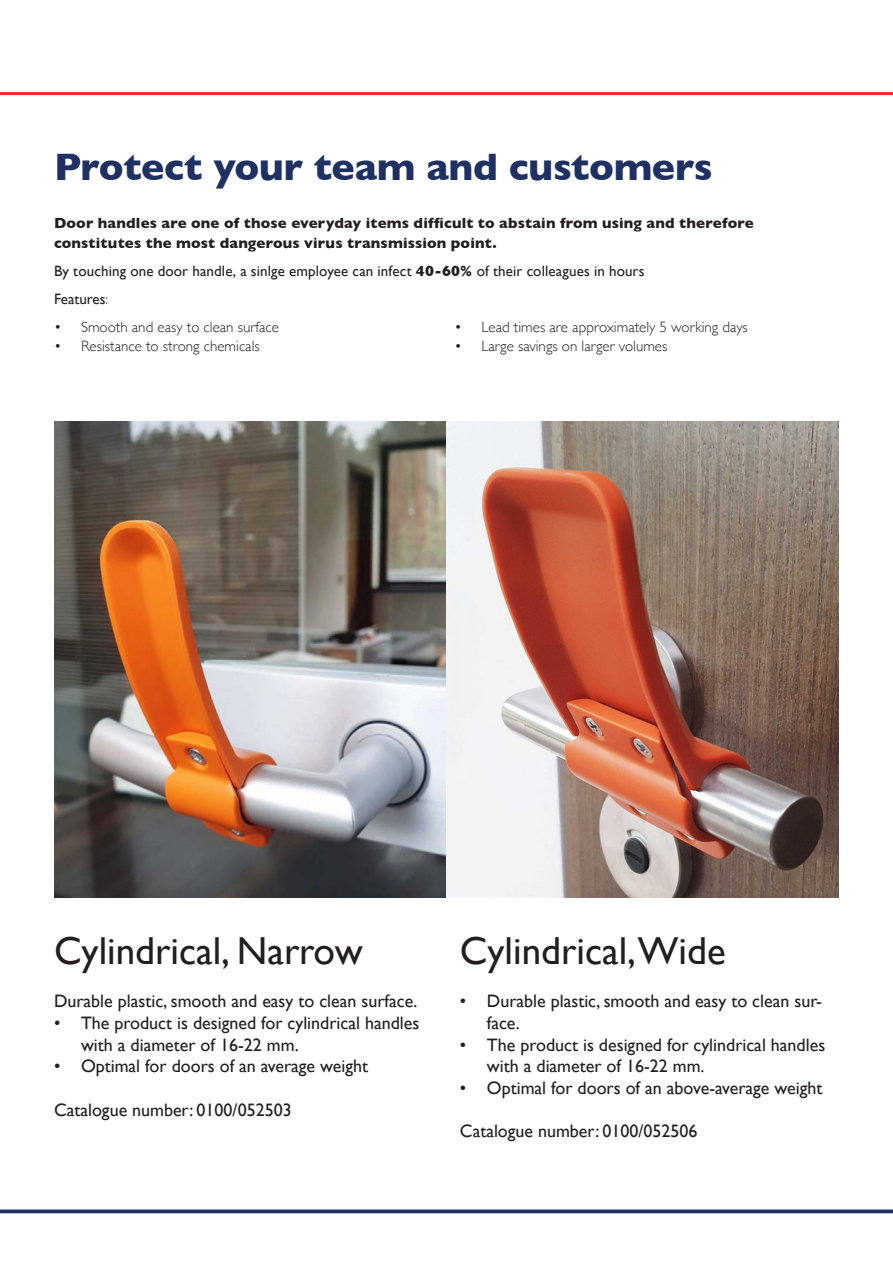
<style>
.page{position:relative;width:893px;height:1263px;background:#fff}
.page>*{position:absolute;margin:0;border:0;box-sizing:border-box;transform-origin:0 0}
.t1{font:39px "Gill Sans";color:#231f20}
.t2{font:700 39px "Gill Sans";letter-spacing:-.01em;color:#1f3162}
.t3{font:18px/21.6px "Gill Sans";color:#231f20}
.t4{font:700 15px/19.5px "Gill Sans";letter-spacing:.01em;color:#231f20}
.t5{font:300 15px "Gill Sans";color:#231f20}
.t6{font:15px "Gill Sans";letter-spacing:.005em;color:#231f20}
.s1{font-weight:700}
.s2{font-weight:300}
</style>
<div class="page">
<svg style="left:0;top:1209px;width:893px;height:4px;background:#3d4d77"></svg>
<hr style="left:0;top:92px;width:893px;height:3px;background:#eb2f29">
<img style="left:54px;top:421px;width:785px;height:477px">
<p class="t2" style="left:54px;top:136px;width:660px">Protect your team and customers</p>
<p class="t4" style="left:54px;top:213px;width:701px">Door handles are one of those everyday items difficult to abstain from using and therefore constitutes the most dangerous virus transmission point.</p>
<p class="t6" style="left:54px;top:262px;width:592px">By touching one door handle, a sinlge employee can infect <span class="s1">40-60%</span> of their colleagues in hours</p>
<p class="t6" style="left:54px;top:290px;width:56px">Features<span class="s2">:</span></p>
<p class="t5" style="left:54px;top:315px;width:226px">• Smooth and easy to clean surface</p>
<p class="t5" style="left:54px;top:334px;width:207px">• Resistance to strong chemicals</p>
<p class="t5" style="left:454px;top:315px;width:295px">• Lead times are approximately 5 working days</p>
<p class="t5" style="left:454px;top:334px;width:214px">• Large savings on larger volumes</p>
<p class="t1" style="left:54px;top:928px;width:310px">Cylindrical, Narrow</p>
<p class="t3" style="left:54px;top:990px;width:365px">Durable plastic, smooth and easy to clean surface.</p>
<p class="t3" style="left:81px;top:1012px;width:340px;text-indent:-27px">• The product is designed for cylindrical handles with a diameter of 16-22 mm.</p>
<p class="t3" style="left:54px;top:1055px;width:315px">• Optimal for doors of an average weight</p>
<p class="t3" style="left:54px;top:1098px;width:239px">Catalogue number: 0100/052503</p>
<p class="t1" style="left:460px;top:928px;width:267px">Cylindrical,Wide</p>
<p class="t3" style="left:487px;top:990px;width:336px;text-indent:-27px">• Durable plastic, smooth and easy to clean sur&shy;face.</p>
<p class="t3" style="left:487px;top:1034px;width:340px;text-indent:-27px">• The product is designed for cylindrical handles with a diameter of 16-22 mm.</p>
<p class="t3" style="left:460px;top:1077px;width:364px">• Optimal for doors of an above-average weight</p>
<p class="t3" style="left:460px;top:1120px;width:239px">Catalogue number: 0100/052506</p>
</div>
